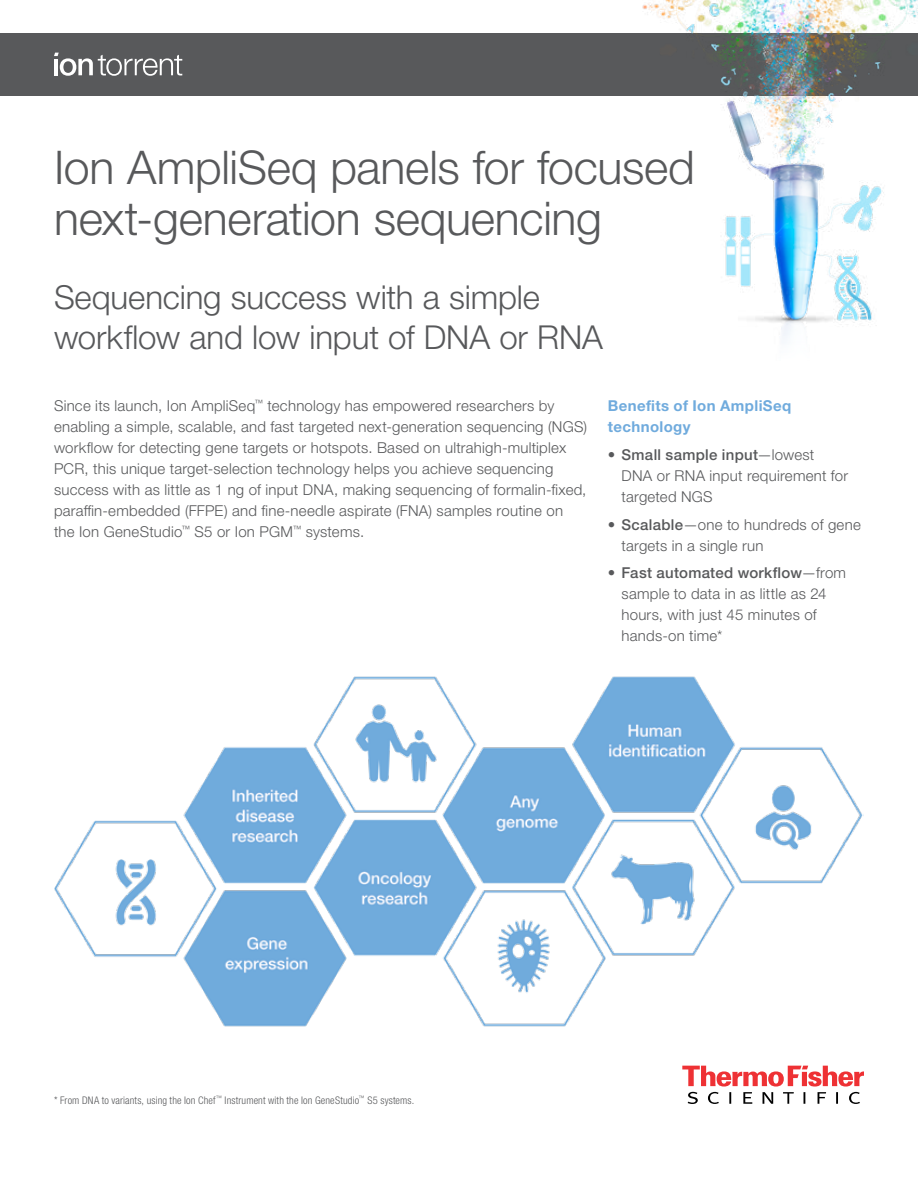
<style>
.page{position:relative;width:918px;height:1188px;background:#fff}
.page>*{position:absolute;margin:0;border:0;box-sizing:border-box;transform-origin:0 0}
.t1{font:300 46.5px/51px "Helvetica Neue LTW1 G";letter-spacing:-.005em;color:#58595b}
.t2{font:300 33px/40.5px "Helvetica Neue LTW1 G";letter-spacing:-.005em;color:#58595b}
.t3{font:300 15px/21px "Helvetica Neue LTW1 G";letter-spacing:.015em;color:#58595b}
.t4{font:700 15px/21px "Helvetica Neue LTW1 G";letter-spacing:.025em;color:#70abdd}
.t5{font:300 condensed 10.5px "Helvetica Neue LTW1 G";letter-spacing:.015em;color:#58595b}
.s1{font-weight:500}
</style>
<div class="page">
<svg style="left:682px;top:1066px;width:182px;height:38px"></svg>
<img style="left:54px;top:676px;width:810px;height:351px">
<div style="left:0;top:33px;width:918px;height:63px;background:#58595b"></div>
<svg style="left:54px;top:53px;width:128px;height:23px"></svg>
<img style="left:642px;top:0;width:276px;height:339px">
<h1 class="t1" style="left:54px;top:141px;width:642px">Ion AmpliSeq panels for focused next-generation sequencing</h1>
<h2 class="t2" style="left:54px;top:276px;width:551px">Sequencing success with a simple workflow and low input of DNA or RNA</h2>
<p class="t3" style="left:54px;top:395px;width:535px">Since its launch, Ion AmpliSeq<sup>™</sup> technology has empowered researchers by enabling a simple, scalable, and fast targeted next-generation sequencing (NGS) workflow for detecting gene targets or hotspots. Based on ultrahigh-multiplex PCR, this unique target-selection technology helps you achieve sequencing success with as little as 1 ng of input DNA, making sequencing of formalin-fixed, paraffin-embedded (FFPE) and fine-needle aspirate (FNA) samples routine on the Ion GeneStudio<sup>™</sup> S5 or Ion PGM<sup>™</sup> systems.</p>
<p class="t4" style="left:608px;top:395px;width:185px">Benefits of Ion AmpliSeq technology</p>
<p class="t3" style="left:621px;top:444px;width:228px;text-indent:-14px">• <span class="s1">Small sample input</span>—lowest<br>DNA or RNA input requirement for targeted NGS</p>
<p class="t3" style="left:621px;top:514px;width:241px;text-indent:-14px">• <span class="s1">Scalable</span>—one to hundreds of gene targets in a single run</p>
<p class="t3" style="left:621px;top:562px;width:226px;text-indent:-14px">• <span class="s1">Fast automated workflow</span>—from sample to data in as little as 24 hours, with just 45 minutes of hands-on time*</p>
<p class="t5" style="left:54px;top:1094px;width:362px">* From DNA to variants, using the Ion Chef<sup>™</sup> Instrument with the Ion GeneStudio<sup>™</sup> S5 systems.</p>
</div>
